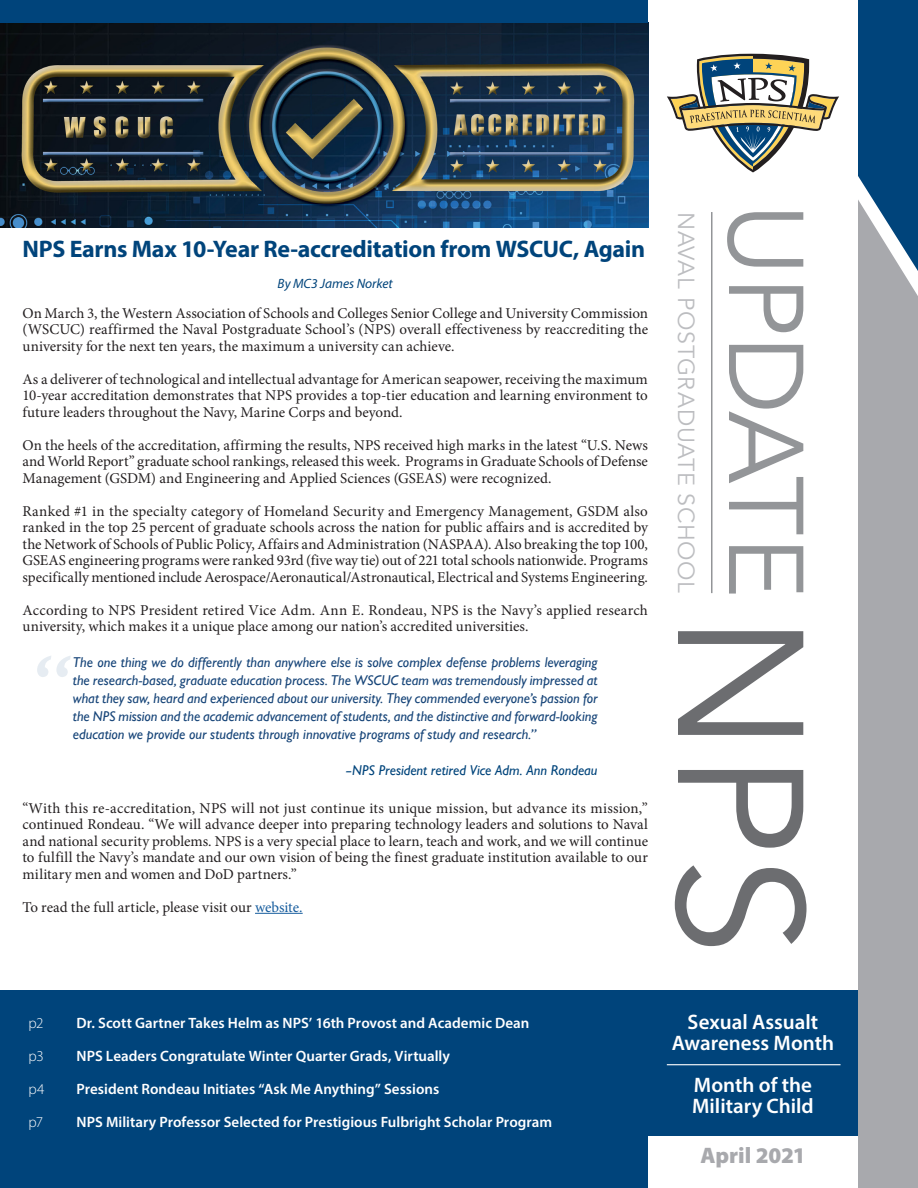
<style>
.page{position:relative;width:918px;height:1188px;background:#fff}
.page>*{position:absolute;margin:0;border:0;box-sizing:border-box;transform-origin:0 0}
.NPS-logo{font:177px "Avenir";color:#6c6d70}
.update_HD-logo{font:105px "Avenir";letter-spacing:-.005em;color:#939598}
.t1{font:italic 90px "Gill Sans";color:#00447b}
.headline{font:700 24px "Myriad Pro";letter-spacing:-.015em;color:#00447b}
.Naval_Postgraduate_S{font:23.25px "Avenir";letter-spacing:.03em;color:#bcbdc0}
.date_Issue{font:900 22.5px "Myriad Pro";letter-spacing:-.005em;color:#a8a9ad}
.t2{font:600 21px "Myriad Pro";color:#fff}
.copy{font:15px/16.5px "Minion Pro";color:#231f20;text-align:justify}
.t3{font:600 15px "Myriad Pro";color:#fff}
.t4{font:300 15px "Myriad Pro";letter-spacing:-.025em;color:#fff}
.copy-2{font:italic 14.25px/18px "Gill Sans";color:#164478;text-align:justify}
.quote{font:italic 14.25px "Gill Sans";color:#00447b;scale:1.5 1}
.cover_story_byline{font:italic 13.5px "Myriad Pro";color:#00447b}
.s1{color:#175d9e}
</style>
<div class="page">
<img style="left:0;top:23px;width:648px;height:205px">
<hr style="left:255px;top:913px;width:48px;height:1px;background:#175d9e">
<div style="left:858px;top:271px;width:60px;height:917px;background:#a8a9ad"></div>
<div style="left:0;top:0;width:648px;height:23px;background:#00447b"></div>
<svg style="left:858px;top:0;width:60px;height:271px;background:#255d8a"></svg>
<div style="left:0;top:990px;width:648px;height:198px;background:#00447b"></div>
<div style="left:648px;top:990px;width:210px;height:146px;background:#00447b"></div>
<hr style="left:711px;top:212px;width:1px;height:381px;background:#939598">
<svg style="left:667px;top:54px;width:172px;height:118px"></svg>
<hr style="left:667px;top:1064px;width:174px;height:1px;background:#fff">
<p class="headline" style="left:22px;top:233px;width:624px">NPS Earns Max 10-Year Re-accreditation from WSCUC, Again</p>
<p class="cover_story_byline" style="left:278px;top:275px;width:117px">By MC3 James Norket</p>
<p class="copy" style="left:22px;top:305px;width:627px">On March 3, the Western Association of Schools and Colleges Senior College and University Commission (WSCUC) reaffirmed the Naval Postgraduate School’s (NPS) overall effectiveness by reaccrediting the university for the next ten years, the maximum a university can achieve.</p>
<p class="copy" style="left:22px;top:371px;width:627px">As a deliverer of technological and intellectual advantage for American seapower, receiving the maximum 10-year accreditation demonstrates that NPS provides a top-tier education and learning environment to future leaders throughout the Navy, Marine Corps and beyond.</p>
<p class="copy" style="left:22px;top:437px;width:627px">On the heels of the accreditation, affirming the results, NPS received high marks in the latest “U.S. News and World Report” graduate school rankings, released this week. Programs in Graduate Schools of Defense Management (GSDM) and Engineering and Applied Sciences (GSEAS) were recognized.</p>
<p class="copy" style="left:22px;top:503px;width:627px">Ranked #1 in the specialty category of Homeland Security and Emergency Management, GSDM also ranked in the top 25 percent of graduate schools across the nation for public affairs and is accredited by the Network of Schools of Public Policy, Affairs and Administration (NASPAA). Also breaking the top 100, GSEAS engineering programs were ranked 93rd (five way tie) out of 221 total schools nationwide. Programs specifically mentioned include Aerospace/Aeronautical/Astronautical, Electrical and Systems Engineering.</p>
<p class="copy" style="left:22px;top:602px;width:627px">According to NPS President retired Vice Adm. Ann E. Rondeau, NPS is the Navy’s applied research university, which makes it a unique place among our nation’s accredited universities.</p>
<h3 class="t1" style="left:31px;top:636px;width:38px">“</h3>
<p class="copy-2" style="left:73px;top:653px;width:526px">The one thing we do differently than anywhere else is solve complex defense problems leveraging the research-based, graduate education process. The WSCUC team was tremendously impressed at what they saw, heard and experienced about our university. They commended everyone’s passion for the NPS mission and the academic advancement of students, and the distinctive and forward-looking education we provide our students through innovative programs of study and research.”</p>
<p class="quote" style="left:346px;top:762px;width:169px">-NPS President retired Vice Adm. Ann Rondeau</p>
<p class="copy" style="left:22px;top:800px;width:627px">“With this re-accreditation, NPS will not just continue its unique mission, but advance its mission,” continued Rondeau. “We will advance deeper into preparing technology leaders and solutions to Naval and national security problems. NPS is a very special place to learn, teach and work, and we will continue to fulfill the Navy’s mandate and our own vision of being the finest graduate institution available to our military men and women and DoD partners.”</p>
<p class="copy" style="left:22px;top:899px;width:282px">To read the full article, please visit our <span class="s1">website.</span></p>
<p class="Naval_Postgraduate_S" style="left:700px;top:212px;width:383px;rotate:90deg">NAVAL POSTGRADUATE SCHOOL</p>
<p class="update_HD-logo" style="left:828px;top:203px;width:396px;rotate:90deg">UPDATE</p>
<p class="NPS-logo" style="left:844px;top:614px;width:342px;rotate:90deg">NPS</p>
<p class="t4" style="left:28px;top:1014px;width:17px">p2</p>
<p class="t3" style="left:76px;top:1013px;width:455px">Dr. Scott Gartner Takes Helm as NPS’ 16th Provost and Academic Dean</p>
<p class="t4" style="left:28px;top:1047px;width:17px">p3</p>
<p class="t3" style="left:76px;top:1046px;width:375px">NPS Leaders Congratulate Winter Quarter Grads, Virtually</p>
<p class="t4" style="left:28px;top:1080px;width:17px">p4</p>
<p class="t3" style="left:77px;top:1079px;width:364px">President Rondeau Initiates “Ask Me Anything” Sessions</p>
<p class="t4" style="left:28px;top:1113px;width:16px">p7</p>
<p class="t3" style="left:77px;top:1112px;width:477px">NPS Military Professor Selected for Prestigious Fulbright Scholar Program</p>
<p class="t2" style="left:688px;top:1009px;width:132px">Sexual Assualt</p>
<p class="t2" style="left:672px;top:1030px;width:164px">Awareness Month</p>
<p class="t2" style="left:694px;top:1072px;width:120px">Month of the</p>
<p class="t2" style="left:692px;top:1093px;width:123px">Military Child</p>
<p class="date_Issue" style="left:701px;top:1140px;width:107px">April 2021</p>
<p class="t3" style="left:671px;top:1067px;width:144px">Military Family Month</p>
</div>
